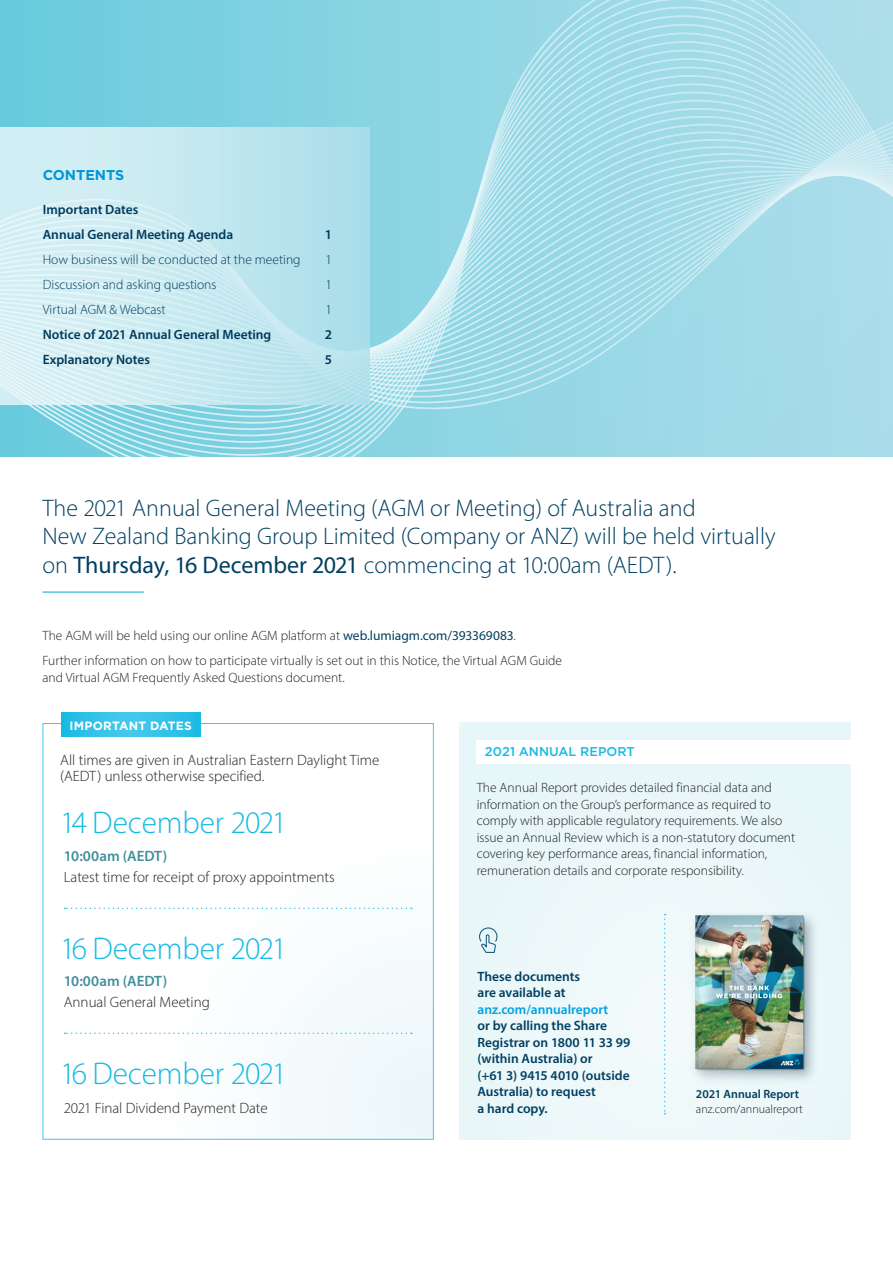
<style>
.page{position:relative;width:893px;height:1263px;background:#fff}
.page>*{position:absolute;margin:0;border:0;box-sizing:border-box;transform-origin:0 0}
.t1{font:300 31.5px "Myriad Pro";letter-spacing:-.005em;color:#15bae3}
.INTRO_Keyline_16_19{font:300 24px/28.5px "Myriad Pro";color:#003f61}
.t2{font:300 15px/16.5px "Myriad Pro";color:#231f20}
.NoM_Heading_L3{font:600 15px "Myriad Pro";color:#428f9c}
.t3{font:700 14.25px "Gotham";color:#00a2e1}
.Body_Copy_9_11{font:300 13.5px/16.5px "Myriad Pro";color:#231f20}
.Body_Copy_9_11-2{font:600 13.5px/16.5px "Myriad Pro";color:#003f61}
.t4{font:300 13.5px "Myriad Pro";color:#003f61}
.SUB2_White_8_5_10{font:500 12.75px "Gotham";color:#15bae3}
.Body_Copy_9_11-3{font:300 12px/15px "Myriad Pro";color:#231f20}
.TAB1_White_8_10{font:700 12px "Gotham";letter-spacing:.02em;color:#fff}
.s1{font-weight:400}
.s2{font-weight:400;color:#003f61}
.s3{color:#00a2e1}
.s4{font-weight:600;color:#003f61}
</style>
<div class="page">
<svg style="left:0;top:0;width:893px;height:456px;background:#9bd9e6"></svg>
<svg style="left:0;top:128px;width:370px;height:276px;background:#c7e9f0"></svg>
<hr style="left:43px;top:592px;width:101px;height:1px;background:#00a2e1">
<div style="left:459px;top:730px;width:391px;height:410px;background:#eaf7f9"></div>
<div style="left:476px;top:740px;width:374px;height:23px;background:#fff"></div>
<svg style="left:478px;top:927px;width:20px;height:26px"></svg>
<svg style="left:155px;top:907px;width:277px;height:231px"></svg>
<svg style="left:61px;top:713px;width:139px;height:23px;background:#32c1e8"></svg>
<svg style="left:65px;top:908px;width:347px;height:1px"></svg>
<svg style="left:65px;top:1032px;width:347px;height:2px"></svg>
<svg style="left:664px;top:914px;width:2px;height:200px"></svg>
<img style="left:669px;top:892px;width:161px;height:220px">
<p class="t3" style="left:43px;top:167px;width:83px">CONTENTS</p>
<p class="Body_Copy_9_11-2" style="left:43px;top:196px;width:192px;line-height:25px">Important Dates<br>Annual General Meeting Agenda</p>
<p class="Body_Copy_9_11-2" style="left:325px;top:225px;width:9px">1</p>
<p class="t4" style="left:43px;top:251px;width:259px">How business will be conducted at the meeting</p>
<p class="t4" style="left:325px;top:251px;width:8px">1</p>
<p class="t4" style="left:43px;top:276px;width:175px">Discussion and asking questions</p>
<p class="t4" style="left:325px;top:276px;width:8px">1</p>
<p class="t4" style="left:43px;top:301px;width:124px">Virtual AGM &amp; Webcast</p>
<p class="t4" style="left:325px;top:301px;width:8px">1</p>
<p class="Body_Copy_9_11-2" style="left:43px;top:326px;width:230px">Notice of 2021 Annual General Meeting</p>
<p class="Body_Copy_9_11-2" style="left:325px;top:326px;width:9px">2</p>
<p class="Body_Copy_9_11-2" style="left:43px;top:351px;width:109px">Explanatory Notes</p>
<p class="Body_Copy_9_11-2" style="left:325px;top:351px;width:9px">5</p>
<p class="INTRO_Keyline_16_19" style="left:43px;top:493px;width:735px">The 2021 Annual General Meeting (AGM or Meeting) of Australia and<br>New Zealand Banking Group Limited (Company or ANZ) will be held virtually on <span class="s1">Thursday, 16 December 2021</span> commencing at 10:00am (AEDT).</p>
<p class="Body_Copy_9_11" style="left:43px;top:627px;width:475px">The AGM will be held using our online AGM platform at <span class="s2">web.lumiagm.com/393369083</span>.</p>
<p class="Body_Copy_9_11" style="left:43px;top:652px;width:521px">Further information on how to participate virtually is set out in this Notice, the Virtual AGM Guide and Virtual AGM Frequently Asked Questions document.</p>
<p class="TAB1_White_8_10" style="left:70px;top:718px;width:124px">IMPORTANT DATES</p>
<p class="t2" style="left:60px;top:751px;width:321px">All times are given in Australian Eastern Daylight Time (AEDT) unless otherwise specified.</p>
<p class="t1" style="left:60px;top:804px;width:229px">14 December 2021</p>
<p class="NoM_Heading_L3" style="left:64px;top:847px;width:105px">10:00am (AEDT)</p>
<p class="t2" style="left:64px;top:868px;width:272px">Latest time for receipt of proxy appointments</p>
<p class="t1" style="left:60px;top:929px;width:229px">16 December 2021</p>
<p class="NoM_Heading_L3" style="left:64px;top:971px;width:105px">10:00am (AEDT)</p>
<p class="t2" style="left:64px;top:993px;width:148px">Annual General Meeting</p>
<p class="t1" style="left:60px;top:1054px;width:229px">16 December 2021</p>
<p class="t2" style="left:64px;top:1099px;width:205px">2021 Final Dividend Payment Date</p>
<p class="SUB2_White_8_5_10" style="left:485px;top:744px;width:152px">2021 ANNUAL REPORT</p>
<p class="Body_Copy_9_11" style="left:477px;top:779px;width:320px">The Annual Report provides detailed financial data and information on the Group’s performance as required to comply with applicable regulatory requirements. We also issue an Annual Review which is a non-statutory document covering key performance areas, financial information, remuneration details and corporate responsibility.</p>
<p class="Body_Copy_9_11-2" style="left:477px;top:968px;width:154px">These documents<br>are available at <span class="s3">anz.com/annualreport<br></span>or by calling the Share<br>Registrar on 1800 11 33 99 (within Australia) or<br>(+61 3) 9415 4010 (outside<br>Australia) to request<br>a hard copy.</p>
<p class="Body_Copy_9_11-3" style="left:696px;top:1086px;width:109px"><span class="s4">2021 Annual Report </span>anz.com/annualreport</p>
</div>
